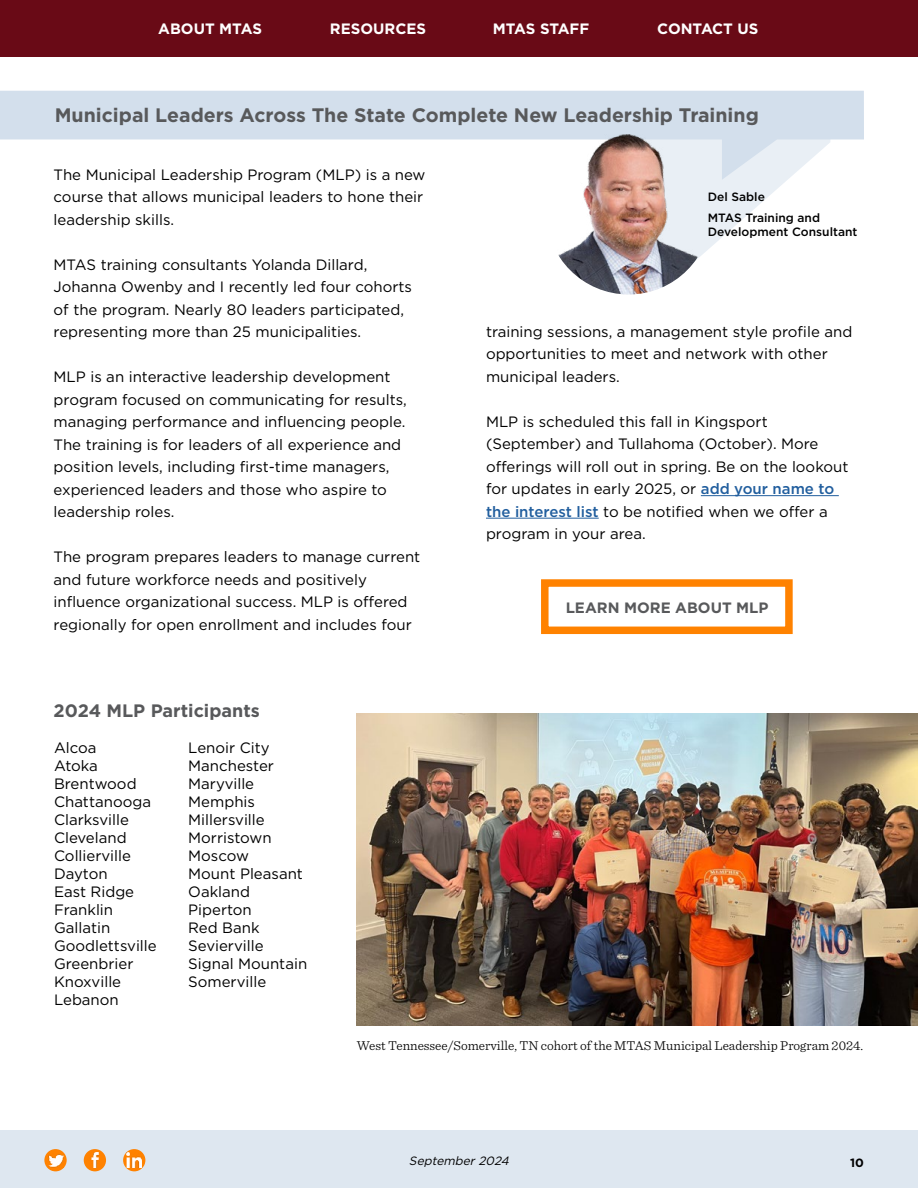
<style>
.page{position:relative;width:918px;height:1188px;background:#fff}
.page>*{position:absolute;margin:0;border:0;box-sizing:border-box;transform-origin:0 0}
.t1{font:700 19.5px "Gotham";color:#58595b}
.t2{font:700 18px "Gotham";color:#58595b}
.t3{font:15px/18px "Gotham";color:#000}
.t4{font:700 15px "Gotham";color:#fff}
.t5{font:700 15px "Gotham";color:#58595b}
.t6{font:300 13.5px "Sentinel";color:#000}
.t7{font:500 12px/21px "Gotham";color:#000}
.t8{font:italic 12px "Gotham";color:#000}
.t9{font:700 12px "Gotham";color:#000}
.s1{font-weight:500;color:#215e9e}
</style>
<div class="page">
<div style="left:0;top:1131px;width:918px;height:57px;background:#dee7f0"></div>
<svg style="left:44px;top:1149px;width:23px;height:22px"></svg>
<img style="left:49px;top:1153px;width:14px;height:15px">
<svg style="left:123px;top:1149px;width:22px;height:22px"></svg>
<img style="left:127px;top:1153px;width:15px;height:15px">
<div style="left:84px;top:1149px;width:22px;height:22px;background:#ff8200;border-radius:50%"></div>
<img style="left:91px;top:1153px;width:8px;height:15px">
<div style="left:0;top:0;width:918px;height:57px;background:#690a16"></div>
<svg style="left:685px;top:180px;width:102px;height:92px"></svg>
<svg style="left:0;top:91px;width:864px;height:89px;fill:#d3dfec"></svg>
<img style="left:546px;top:129px;width:165px;height:165px;border-radius:83px">
<hr style="left:701px;top:495px;width:138px;height:1px;background:#215e9e">
<hr style="left:486px;top:518px;width:113px;height:1px;background:#215e9e">
<div style="left:541px;top:579px;width:252px;height:55px;border:8px solid #ff8200"></div>
<img style="left:357px;top:713px;width:561px;height:313px">
<p class="t4" style="left:158px;top:19px;width:105px">ABOUT MTAS</p>
<p class="t4" style="left:330px;top:19px;width:98px">RESOURCES</p>
<p class="t4" style="left:493px;top:19px;width:98px">MTAS STAFF</p>
<p class="t4" style="left:657px;top:19px;width:103px">CONTACT US</p>
<h1 class="t1" style="left:55px;top:102px;width:706px">Municipal Leaders Across The State Complete New Leadership Training</h1>
<p class="t3" style="left:54px;top:163px;width:373px;line-height:22.5px">The Municipal Leadership Program (MLP) is a new course that allows municipal leaders to hone their leadership skills.</p>
<p class="t3" style="left:54px;top:253px;width:360px;line-height:22.5px">MTAS training consultants Yolanda Dillard, Johanna Owenby and I recently led four cohorts of the program. Nearly 80 leaders participated, representing more than 25 municipalities.</p>
<p class="t3" style="left:54px;top:365px;width:355px;line-height:22.5px">MLP is an interactive leadership development program focused on communicating for results, managing performance and influencing people.<br>The training is for leaders of all experience and position levels, including first-time managers, experienced leaders and those who aspire to leadership roles.</p>
<p class="t3" style="left:54px;top:545px;width:368px;line-height:22.5px">The program prepares leaders to manage current and future workforce needs and positively influence organizational success. MLP is offered regionally for open enrollment and includes four</p>
<p class="t2" style="left:54px;top:698px;width:208px">2024 MLP Participants</p>
<p class="t3" style="left:54px;top:739px;width:104px">Alcoa<br>Atoka<br>Brentwood<br>Chattanooga<br>Clarksville<br>Cleveland<br>Collierville<br>Dayton<br>East Ridge<br>Franklin<br>Gallatin<br>Goodlettsville<br>Greenbrier<br>Knoxville<br>Lebanon</p>
<p class="t3" style="left:188px;top:739px;width:120px">Lenoir City<br>Manchester<br>Maryville<br>Memphis<br>Millersville<br>Morristown<br>Moscow<br>Mount Pleasant<br>Oakland<br>Piperton<br>Red Bank<br>Sevierville<br>Signal Mountain<br>Somerville</p>
<p class="t7" style="left:708px;top:187px;width:114px">Del Sable<br>MTAS Training and</p>
<p class="t7" style="left:708px;top:221px;width:151px">Development Consultant</p>
<p class="t3" style="left:486px;top:320px;width:368px;line-height:22.5px">training sessions, a management style profile and opportunities to meet and network with other municipal leaders.</p>
<p class="t3" style="left:486px;top:410px;width:364px;line-height:22.5px">MLP is scheduled this fall in Kingsport (September) and Tullahoma (October). More offerings will roll out in spring. Be on the lookout for updates in early 2025, or <span class="s1">add your name to the interest list</span> to be notified when we offer a program in your area.</p>
<p class="t5" style="left:566px;top:597px;width:204px">LEARN MORE ABOUT MLP</p>
<p class="t6" style="left:357px;top:1036px;width:508px">West Tennessee/Somerville, TN cohort of the MTAS Municipal Leadership Program 2024.</p>
<p class="t8" style="left:409px;top:1153px;width:105px">September2024</p>
<p class="t9" style="left:850px;top:1155px;width:15px">10</p>
</div>
